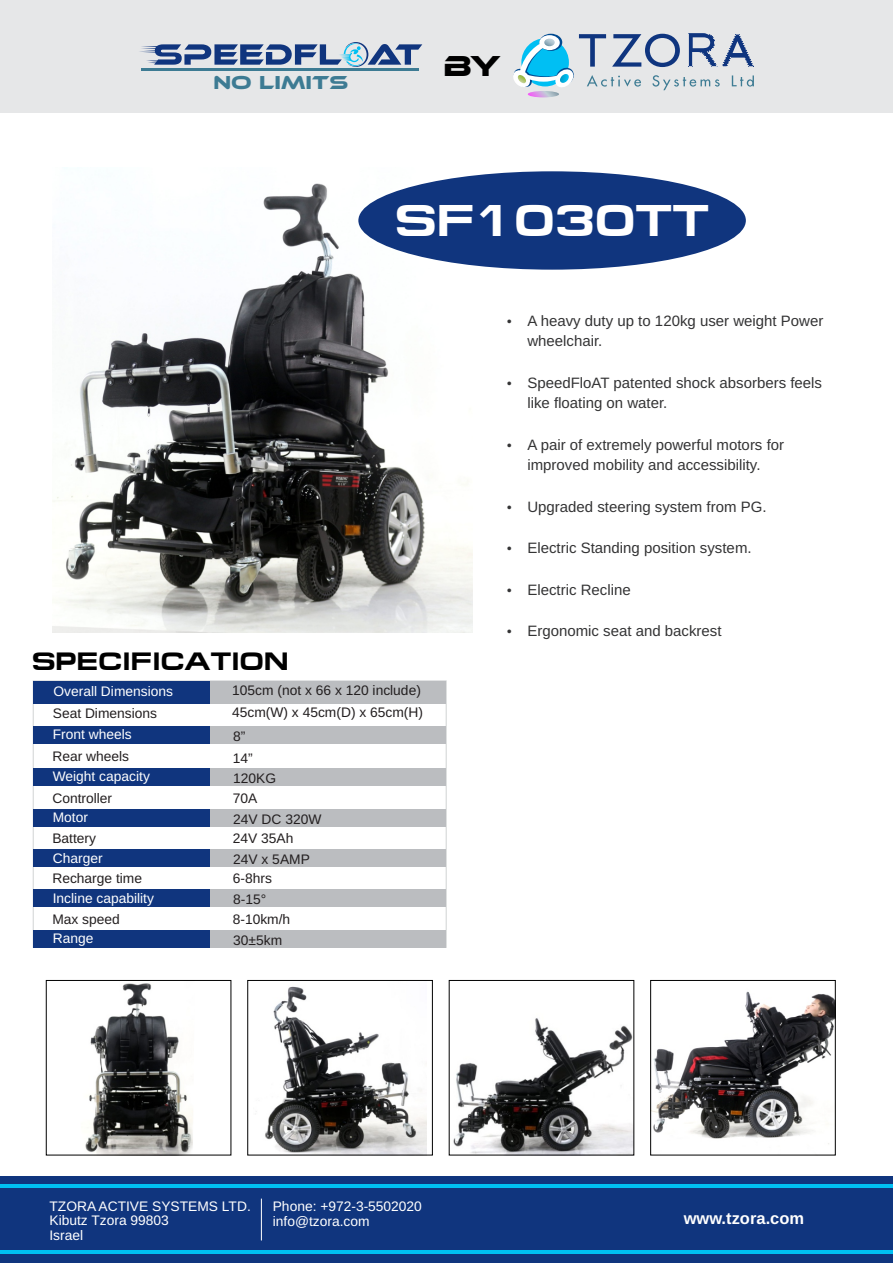
<style>
.page{position:relative;width:893px;height:1263px;background:#fff}
.page>*{position:absolute;margin:0;border:0;box-sizing:border-box;transform-origin:0 0}
.t1{font:700 44.55px "Federation";color:#fff}
.t2{font:29.85px "Ethnocentric Rg";color:#000}
.t3{font:700 25.2px "Federation";color:#000}
.t4{font:19.35px "Ethnocentric Rg";color:#3d7b93}
.t5{font:700 16.5px "Liberation Sans";color:#fff}
.t6{font:15px/20.7px "Liberation Sans";color:#343435}
.t7{font:13.8px/19.4px "Liberation Sans";color:#231f20}
.t8{font:13.8px/14.9px "Liberation Sans";color:#fff}
</style>
<div class="page">
<div style="left:33px;top:681px;width:413px;height:22px;background:#bbbdc0"></div>
<div style="left:33px;top:681px;width:176px;height:22px;background:#10357e"></div>
<div style="left:33px;top:726px;width:413px;height:18px;background:#bbbdc0"></div>
<div style="left:33px;top:726px;width:176px;height:18px;background:#10357e"></div>
<div style="left:0;top:0;width:893px;height:112px;background:#e6e7e8"></div>
<svg style="left:528px;top:91px;width:31px;height:6px"></svg>
<svg style="left:513px;top:34px;width:241px;height:56px"></svg>
<hr style="left:142px;top:69px;width:277px;height:2px;background:#3d7b93">
<svg style="left:139px;top:42px;width:283px;height:25px"></svg>
<img style="left:85px;top:983px;width:108px;height:170px">
<div style="left:46px;top:980px;width:185px;height:175px;border:1px solid #000"></div>
<img style="left:52px;top:175px;width:420px;height:457px">
<img style="left:256px;top:986px;width:170px;height:167px">
<div style="left:247px;top:980px;width:186px;height:175px;border:1px solid #000"></div>
<img style="left:453px;top:1018px;width:179px;height:135px">
<img style="left:652px;top:991px;width:182px;height:153px">
<div style="left:650px;top:980px;width:186px;height:175px;border:1px solid #000"></div>
<div style="left:33px;top:768px;width:413px;height:18px;background:#bbbdc0"></div>
<div style="left:33px;top:768px;width:176px;height:18px;background:#10357e"></div>
<div style="left:33px;top:809px;width:413px;height:17px;background:#bbbdc0"></div>
<div style="left:33px;top:809px;width:176px;height:17px;background:#10357e"></div>
<div style="left:33px;top:849px;width:413px;height:17px;background:#bbbdc0"></div>
<div style="left:33px;top:849px;width:176px;height:17px;background:#10357e"></div>
<div style="left:33px;top:889px;width:413px;height:18px;background:#bbbdc0"></div>
<div style="left:33px;top:930px;width:413px;height:17px;background:#bbbdc0"></div>
<div style="left:33px;top:889px;width:176px;height:18px;background:#10357e"></div>
<div style="left:33px;top:930px;width:176px;height:17px;background:#10357e"></div>
<div style="left:358px;top:171px;width:388px;height:99px;background:#10357e;border-radius:50%"></div>
<div style="left:0;top:1176px;width:893px;height:87px;background:#10357e"></div>
<hr style="left:0;top:1184px;width:893px;height:3px;background:#00c0f3">
<hr style="left:0;top:1251px;width:893px;height:3px;background:#00c0f3">
<hr style="left:261px;top:1198px;width:1px;height:42px;background:#fff">
<p class="t4" style="left:213px;top:74px;width:136px">NO LIMITS</p>
<h2 class="t2" style="left:443px;top:53px;width:59px">By</h2>
<h1 class="t1" style="left:395px;top:195px;width:316px">SF1030TT</h1>
<p class="t6" style="left:527px;top:311px;width:297px">A heavy duty up to 120kg user weight Power wheelchair.</p>
<p class="t6" style="left:527px;top:373px;width:296px">SpeedFloAT patented shock absorbers feels like floating on water.</p>
<p class="t6" style="left:527px;top:435px;width:258px">A pair of extremely powerful motors for improved mobility and accessibility.</p>
<p class="t6" style="left:527px;top:498px;width:241px">Upgraded steering system from PG.</p>
<p class="t6" style="left:527px;top:539px;width:226px">Electric Standing position system.</p>
<p class="t6" style="left:527px;top:580px;width:105px">Electric Recline</p>
<p class="t6" style="left:527px;top:622px;width:196px">Ergonomic seat and backrest</p>
<h3 class="t3" style="left:32px;top:647px;width:258px">SPECIFICATION</h3>
<p class="t8" style="left:53px;top:685px;width:121px">Overall Dimensions</p>
<p class="t7" style="left:232px;top:682px;width:190px">105cm (not x 66 x 120 include)</p>
<p class="t7" style="left:53px;top:705px;width:106px">Seat Dimensions</p>
<p class="t7" style="left:232px;top:704px;width:192px">45cm(W) x 45cm(D) x 65cm(H)</p>
<p class="t7" style="left:233px;top:749px;width:21px">14”</p>
<p class="t8" style="left:53px;top:727px;width:80px">Front wheels</p>
<p class="t7" style="left:233px;top:728px;width:14px">8”</p>
<p class="t7" style="left:52px;top:748px;width:78px">Rear wheels</p>
<p class="t8" style="left:53px;top:770px;width:99px">Weight capacity</p>
<p class="t7" style="left:233px;top:770px;width:44px">120KG</p>
<p class="t7" style="left:52px;top:790px;width:61px">Controller</p>
<p class="t7" style="left:233px;top:790px;width:26px">70A</p>
<p class="t8" style="left:53px;top:811px;width:37px">Motor</p>
<p class="t7" style="left:233px;top:811px;width:90px">24V DC 320W</p>
<p class="t7" style="left:52px;top:830px;width:45px">Battery</p>
<p class="t7" style="left:233px;top:830px;width:62px">24V 35Ah</p>
<p class="t8" style="left:53px;top:851px;width:51px">Charger</p>
<p class="t7" style="left:233px;top:851px;width:79px">24V x 5AMP<br>6-8hrs</p>
<p class="t7" style="left:233px;top:910px;width:59px">8-10km/h</p>
<p class="t7" style="left:52px;top:870px;width:91px">Recharge time</p>
<p class="t7" style="left:52px;top:911px;width:69px">Max speed</p>
<p class="t8" style="left:53px;top:892px;width:103px">Incline capability</p>
<p class="t8" style="left:53px;top:932px;width:42px">Range</p>
<p class="t7" style="left:233px;top:891px;width:35px">8-15°</p>
<p class="t7" style="left:233px;top:931px;width:50px">30±5km</p>
<p class="t8" style="left:49px;top:1199px;width:203px">TZORA ACTIVE SYSTEMS LTD.<br>Kibutz Tzora 99803<br>Israel</p>
<p class="t8" style="left:273px;top:1200px;width:151px">Phone: +972-3-5502020 info@tzora.com</p>
<p class="t5" style="left:684px;top:1212px;width:122px">www.tzora.com</p>
</div>
